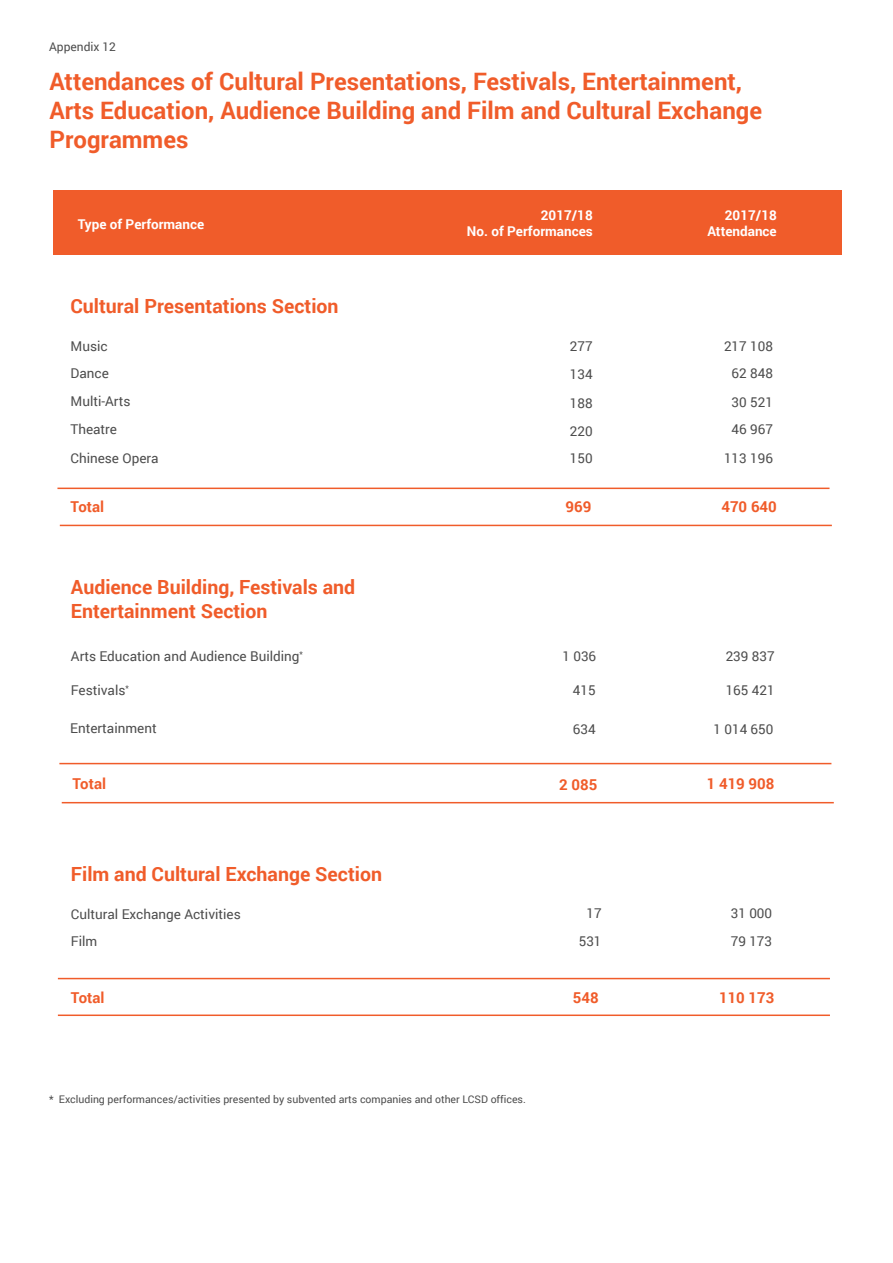
<style>
.page{position:relative;width:893px;height:1263px;background:#fff}
.page>*{position:absolute;margin:0;border:0;box-sizing:border-box;transform-origin:0 0}
.t1{font:700 24px/28.8px "Roboto";color:#f05c2a}
.t2{font:700 19.5px/23.4px "Roboto";color:#f05c2a}
.t3{font:700 15px "Roboto";color:#f05c2a}
.t4{font:13.5px/28.2px "Roboto";color:#4d4d4d}
.t5{font:700 13.5px/16.2px "Roboto";color:#fff;text-align:right}
.t6{font:12px "Roboto";color:#4d4d4d}
.t7{font:10.5px "Roboto";color:#4d4d4d}
</style>
<div class="page">
<div style="left:53px;top:190px;width:788px;height:64px;background:#f05c2a"></div>
<hr style="left:57px;top:488px;width:772px;height:1px;background:#f05c2a">
<hr style="left:59px;top:763px;width:772px;height:1px;background:#f05c2a">
<hr style="left:58px;top:978px;width:772px;height:1px;background:#f05c2a">
<hr style="left:58px;top:1014px;width:772px;height:2px;background:#f05c2a">
<hr style="left:62px;top:802px;width:772px;height:1px;background:#f05c2a">
<hr style="left:60px;top:525px;width:772px;height:1px;background:#f05c2a">
<p class="t6" style="left:49px;top:38px;width:68px">Appendix 12</p>
<h1 class="t1" style="left:50px;top:66px;width:714px">Attendances of Cultural Presentations, Festivals, Entertainment,<br>Arts Education, Audience Building and Film and Cultural Exchange<br>Programmes</h1>
<p class="t5" style="left:78px;top:215px;width:128px">Type of Performance</p>
<p class="t5" style="left:467px;top:206px;width:127px">2017/18<br>No. of Performances</p>
<p class="t5" style="left:707px;top:206px;width:71px">2017/18<br>Attendance</p>
<h2 class="t2" style="left:71px;top:293px;width:270px">Cultural Presentations Section</h2>
<p class="t4" style="left:71px;top:331px;width:39px">Music</p>
<p class="t4" style="left:570px;top:332px;width:24px">277</p>
<p class="t4" style="left:724px;top:333px;width:50px;line-height:26.4px;text-align:center">217 108<br>62 848</p>
<p class="t4" style="left:570px;top:389px;width:24px">188</p>
<p class="t4" style="left:71px;top:358px;width:61px">Dance<br>Multi-Arts<br>Theatre</p>
<p class="t4" style="left:71px;top:444px;width:90px">Chinese Opera</p>
<p class="t3" style="left:71px;top:496px;width:35px">Total</p>
<p class="t4" style="left:570px;top:360px;width:24px">134</p>
<p class="t4" style="left:732px;top:387px;width:43px">30 521</p>
<p class="t4" style="left:570px;top:416px;width:24px">220</p>
<p class="t4" style="left:732px;top:415px;width:43px">46 967</p>
<p class="t4" style="left:570px;top:444px;width:24px">150</p>
<p class="t4" style="left:724px;top:443px;width:50px">113 196</p>
<p class="t3" style="left:565px;top:496px;width:27px">969</p>
<p class="t3" style="left:721px;top:496px;width:57px">470 640</p>
<h2 class="t2" style="left:71px;top:575px;width:286px">Audience Building, Festivals and<br>Entertainment Section</h2>
<p class="t4" style="left:71px;top:642px;width:234px">Arts Education and Audience Building<sup>*</sup></p>
<p class="t4" style="left:71px;top:676px;width:59px">Festivals<sup>*</sup></p>
<p class="t4" style="left:70px;top:713px;width:88px">Entertainment</p>
<p class="t3" style="left:72px;top:773px;width:35px">Total</p>
<h2 class="t2" style="left:71px;top:861px;width:313px">Film and Cultural Exchange Section</h2>
<p class="t4" style="left:71px;top:900px;width:171px;line-height:27.2px">Cultural Exchange Activities<br>Film</p>
<p class="t3" style="left:71px;top:987px;width:35px">Total</p>
<p class="t4" style="left:562px;top:642px;width:35px">1 036</p>
<p class="t4" style="left:726px;top:642px;width:50px">239 837</p>
<p class="t4" style="left:573px;top:676px;width:24px">415</p>
<p class="t4" style="left:573px;top:714px;width:24px">634</p>
<p class="t4" style="left:726px;top:676px;width:50px">165 421</p>
<p class="t4" style="left:713px;top:714px;width:61px">1 014 650</p>
<p class="t3" style="left:559px;top:774px;width:40px">2 085</p>
<p class="t3" style="left:707px;top:773px;width:69px">1 419 908</p>
<p class="t4" style="left:579px;top:898px;width:25px;text-align:center">17<br>531</p>
<p class="t4" style="left:731px;top:898px;width:43px">31 000<br>79 173</p>
<p class="t3" style="left:573px;top:987px;width:27px">548</p>
<p class="t3" style="left:719px;top:987px;width:57px">110 173</p>
<p class="t7" style="left:49px;top:1092px;width:478px">* Excluding performances/activities presented by subvented arts companies and other LCSD offices.</p>
</div>
